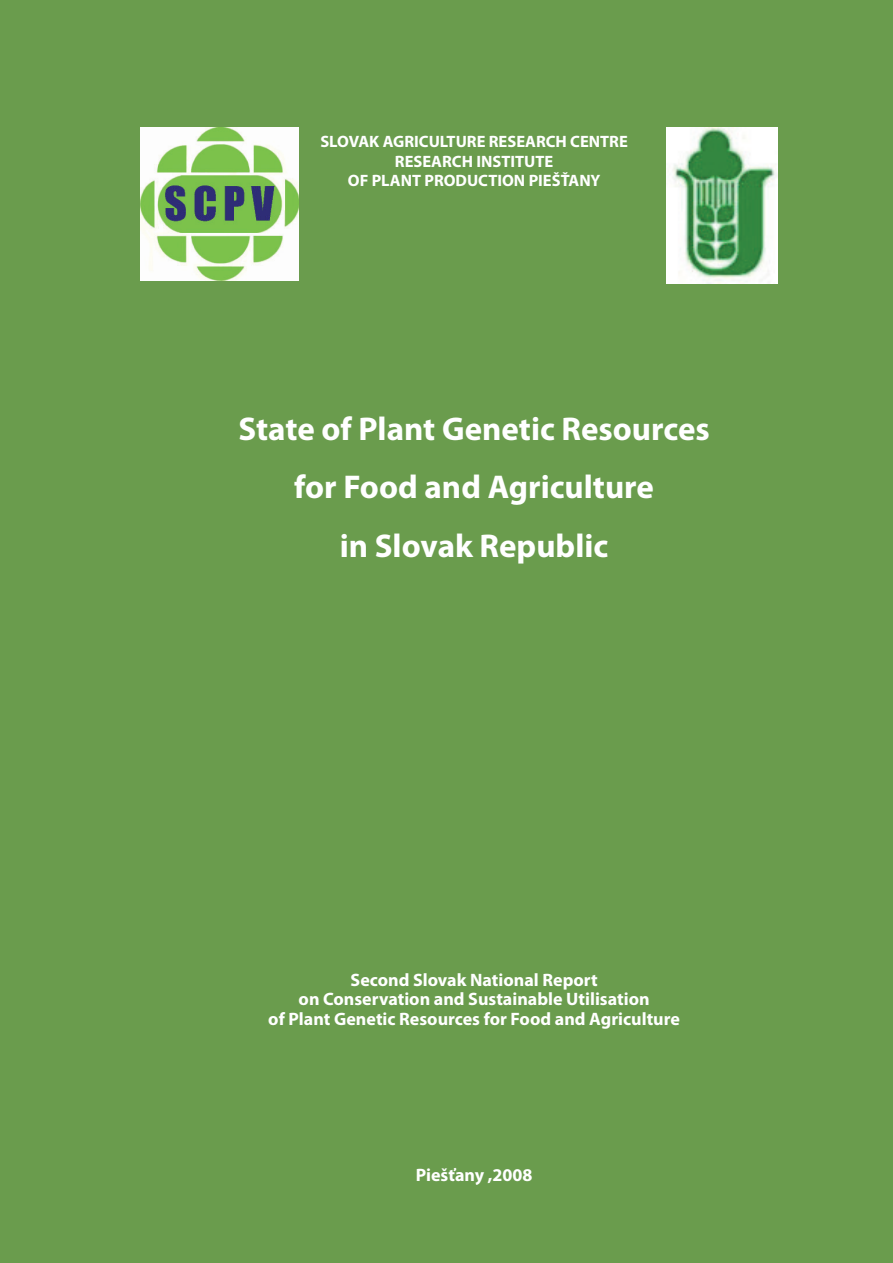
<style>
.page{position:relative;width:893px;height:1263px;background:#fff}
.page>*{position:absolute;margin:0;border:0;box-sizing:border-box;transform-origin:0 0}
.t1{font:700 33px/58.5px "Myriad Pro";color:#fff;text-align:center}
.t2{font:700 18px/19.5px "Myriad Pro";color:#fff;text-align:center}
.t3{font:700 16.5px/19.5px "Myriad Pro";color:#fff;text-align:center}
</style>
<div class="page">
<div style="left:0;top:0;width:892px;height:1263px;background:#6a9c4d"></div>
<img style="left:140px;top:128px;width:158px;height:153px">
<img style="left:666px;top:128px;width:111px;height:156px">
<p class="t3" style="left:320px;top:131px;width:309px">SLOVAK AGRICULTURE RESEARCH CENTRE<br>RESEARCH INSTITUTE<br>OF PLANT PRODUCTION PIEŠŤANY</p>
<h1 class="t1" style="left:238px;top:398px;width:473px">State of Plant Genetic Resources for Food and Agriculture<br>in Slovak Republic</h1>
<p class="t2" style="left:268px;top:969px;width:413px">Second Slovak National Report<br>on Conservation and Sustainable Utilisation<br>of Plant Genetic Resources for Food and Agriculture</p>
<p class="t2" style="left:416px;top:1164px;width:118px">Piešťany ,2008</p>
</div>
